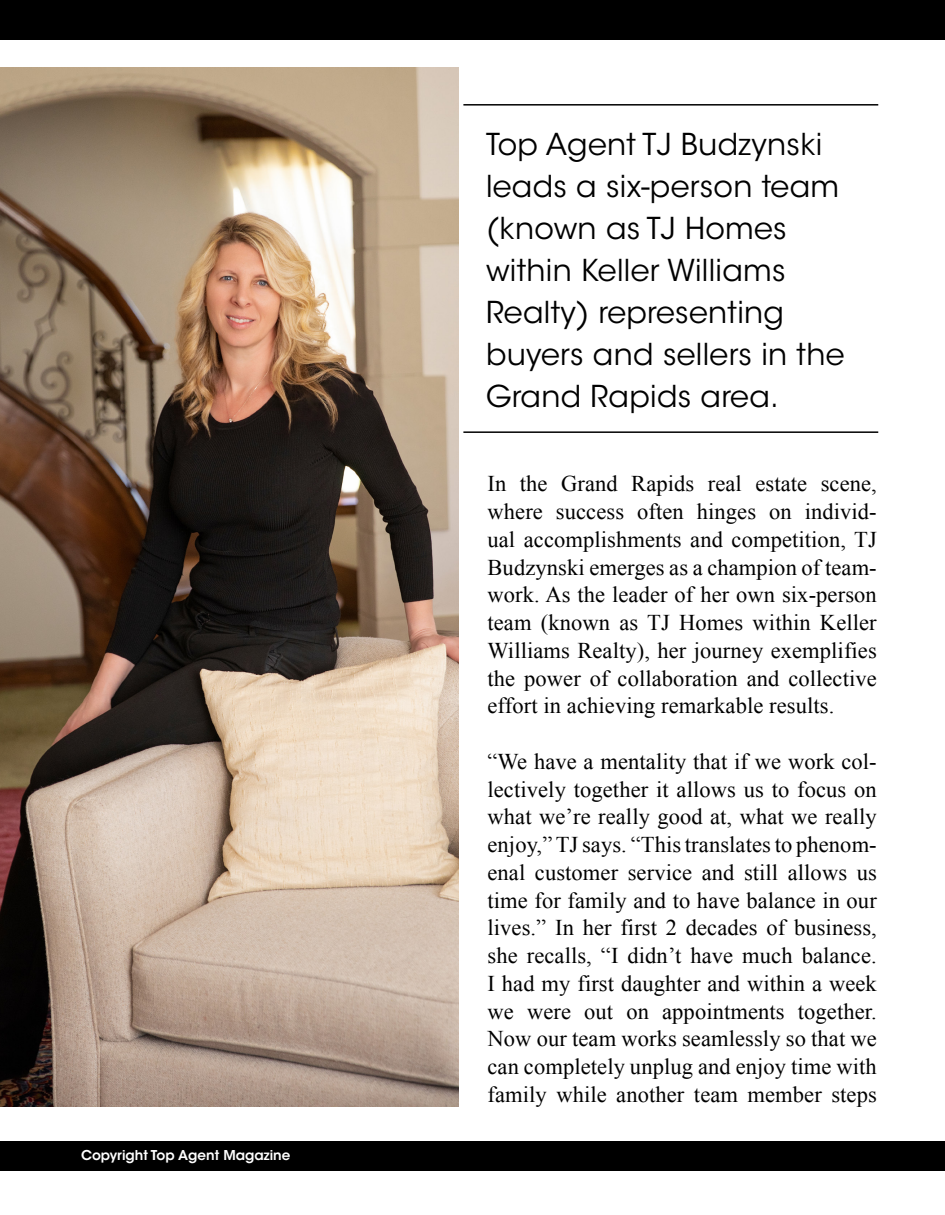
<style>
.page{position:relative;width:945px;height:1215px;background:#fff}
.page>*{position:absolute;margin:0;border:0;box-sizing:border-box;transform-origin:0 0}
.body{font:30px/42px "ITC Avant Garde Std";letter-spacing:.01em;color:#000}
.body_hypenate{font:22.5px/27.8px "Times New Roman";letter-spacing:.005em;color:#000;text-align:justify}
.t1{font:600 13.5px "ITC Avant Garde Std";color:#fff}
</style>
<div class="page">
<div style="left:0;top:0;width:945px;height:40px;background:#000"></div>
<div style="left:0;top:1141px;width:945px;height:29px;background:#000"></div>
<hr style="left:463px;top:431px;width:415px;height:2px;background:#000">
<hr style="left:463px;top:104px;width:415px;height:2px;background:#000">
<img style="left:0;top:68px;width:459px;height:1039px">
<p class="t1" style="left:81px;top:1147px;width:211px">Copyright Top Agent Magazine</p>
<p class="body" style="left:486px;top:123px;width:360px">Top Agent TJ Budzynski leads a six-person team (known as TJ Homes within Keller Williams<br>Realty) representing buyers and sellers in the<br>Grand Rapids area.</p>
<p class="body_hypenate" style="left:488px;top:470px;width:391px">In the Grand Rapids real estate scene, where success often hinges on individ&shy;ual accomplishments and competition, TJ Budzynski emerges as a champion of team&shy;work. As the leader of her own six-person team (known as TJ Homes within Keller Williams Realty), her journey exemplifies the power of collaboration and collective effort in achieving remarkable results.</p>
<p class="body_hypenate" style="left:488px;top:747px;width:391px">“We have a mentality that if we work col&shy;lectively together it allows us to focus on what we’re really good at, what we really enjoy,” TJ says. “This translates to phenom&shy;enal customer service and still allows us time for family and to have balance in our lives.” In her first 2 decades of business, she recalls, “I didn’t have much balance.<br>I had my first daughter and within a week we were out on appointments together.<br>Now our team works seamlessly so that we can completely unplug and enjoy time with family while another team member steps</p>
</div>
